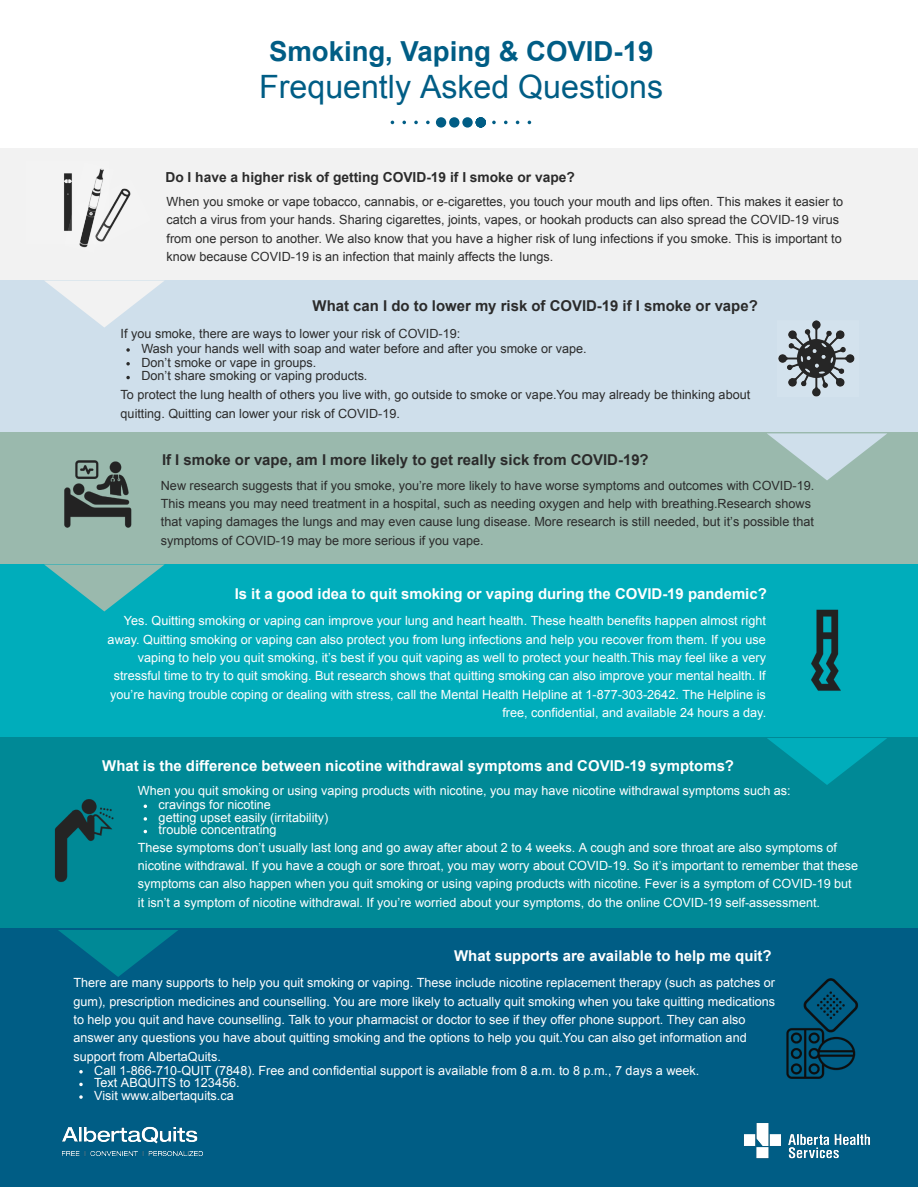
<style>
.page{position:relative;width:918px;height:1187px;background:#fff}
.page>*{position:absolute;margin:0;border:0;box-sizing:border-box;transform-origin:0 0}
.t1{font:32.1px "Arial";color:#005d85}
.t2{font:700 27.6px "Arial";color:#005d85}
.t3{font:700 15px "Arial";color:#fff}
.t4{font:700 15px "Arial";color:#2b2b2b}
.t5{font:700 13.8px "Arial";color:#2b2b2b}
.t6{font:12.6px/18.5px "Arial";color:#fff}
.t7{font:12.6px/18.5px "Arial";color:#2b2b2b}
</style>
<div class="page">
<svg style="left:391px;top:117px;width:140px;height:11px"></svg>
<div style="left:0;top:279px;width:918px;height:153px;background:#cfdfeb"></div>
<div style="left:0;top:148px;width:918px;height:131px;background:#f2f2f2"></div>
<img style="left:114px;top:188px;width:17px;height:35px">
<svg style="left:45px;top:280px;width:119px;height:47px"></svg>
<svg style="left:126px;top:348px;width:4px;height:4px"></svg>
<svg style="left:126px;top:362px;width:4px;height:3px"></svg>
<svg style="left:126px;top:376px;width:4px;height:3px"></svg>
<img style="left:64px;top:168px;width:50px;height:80px">
<img style="left:778px;top:321px;width:77px;height:76px">
<div style="left:0;top:432px;width:918px;height:132px;background:#9ab9ad"></div>
<div style="left:0;top:564px;width:918px;height:174px;background:#00adbb"></div>
<svg style="left:767px;top:433px;width:120px;height:47px"></svg>
<svg style="left:44px;top:564px;width:121px;height:47px"></svg>
<img style="left:64px;top:460px;width:68px;height:68px">
<img style="left:811px;top:609px;width:30px;height:82px">
<div style="left:0;top:738px;width:918px;height:194px;background:#008996"></div>
<div style="left:0;top:928px;width:918px;height:258px;background:#005d85"></div>
<svg style="left:767px;top:738px;width:120px;height:47px"></svg>
<svg style="left:58px;top:930px;width:120px;height:47px"></svg>
<svg style="left:144px;top:804px;width:3px;height:4px"></svg>
<svg style="left:79px;top:1070px;width:4px;height:3px"></svg>
<svg style="left:79px;top:1082px;width:4px;height:4px"></svg>
<svg style="left:79px;top:1095px;width:4px;height:3px"></svg>
<img style="left:744px;top:1123px;width:126px;height:35px">
<img style="left:55px;top:800px;width:59px;height:82px">
<img style="left:62px;top:1126px;width:141px;height:30px">
<img style="left:786px;top:1028px;width:70px;height:51px">
<img style="left:804px;top:978px;width:54px;height:54px">
<h2 class="t2" style="left:269px;top:36px;width:386px">Smoking, Vaping &amp; COVID-19</h2>
<h1 class="t1" style="left:259px;top:69px;width:405px">Frequently Asked Questions</h1>
<p class="t5" style="left:165px;top:169px;width:411px">Do I have a higher risk of getting COVID-19 if I smoke or vape?</p>
<p class="t7" style="left:167px;top:192px;width:678px">When you smoke or vape tobacco, cannabis, or e-cigarettes, you touch your mouth and lips often. This makes it easier to catch a virus from your hands. Sharing cigarettes, joints, vapes, or hookah products can also spread the COVID-19 virus from one person to another. We also know that you have a higher risk of lung infections if you smoke. This is important to know because COVID-19 is an infection that mainly affects the lungs.</p>
<p class="t4" style="left:313px;top:298px;width:447px">What can I do to lower my risk of COVID-19 if I smoke or vape?</p>
<p class="t7" style="left:121px;top:324px;width:341px">If you smoke, there are ways to lower your risk of COVID-19:</p>
<p class="t7" style="left:141px;top:341px;width:447px;line-height:13.8px">Wash your hands well with soap and water before and after you smoke or vape.<br>Don’t smoke or vape in groups.<br>Don’t share smoking or vaping products.</p>
<p class="t7" style="left:121px;top:385px;width:631px;line-height:19.5px">To protect the lung health of others you live with, go outside to smoke or vape.You may already be thinking about quitting. Quitting can lower your risk of COVID-19.</p>
<p class="t4" style="left:162px;top:452px;width:488px">If I smoke or vape, am I more likely to get really sick from COVID-19?</p>
<p class="t7" style="left:161px;top:476px;width:655px">New research suggests that if you smoke, you’re more likely to have worse symptoms and outcomes with COVID-19.<br>This means you may need treatment in a hospital, such as needing oxygen and help with breathing.Research shows that vaping damages the lungs and may even cause lung disease. More research is still needed, but it’s possible that symptoms of COVID-19 may be more serious if you vape.</p>
<p class="t3" style="left:235px;top:585px;width:534px">Is it a good idea to quit smoking or vaping during the COVID-19 pandemic?</p>
<p class="t6" style="left:108px;top:611px;width:660px;text-align:right">Yes. Quitting smoking or vaping can improve your lung and heart health. These health benefits happen almost right away. Quitting smoking or vaping can also protect you from lung infections and help you recover from them. If you use vaping to help you quit smoking, it’s best if you quit vaping as well to protect your health.This may feel like a very stressful time to try to quit smoking. But research shows that quitting smoking can also improve your mental health. If you’re having trouble coping or dealing with stress, call the Mental Health Helpline at 1-877-303-2642. The Helpline is free, confidential, and available 24 hours a day.</p>
<p class="t3" style="left:102px;top:757px;width:633px">What is the difference between nicotine withdrawal symptoms and COVID-19 symptoms?</p>
<p class="t6" style="left:138px;top:781px;width:654px">When you quit smoking or using vaping products with nicotine, you may have nicotine withdrawal symptoms such as:</p>
<p class="t6" style="left:159px;top:798px;width:171px;line-height:12.6px">cravings for nicotine<br>getting upset easily (irritability) trouble concentrating</p>
<p class="t6" style="left:138px;top:838px;width:722px">These symptoms don’t usually last long and go away after about 2 to 4 weeks. A cough and sore throat are also symptoms of nicotine withdrawal. If you have a cough or sore throat, you may worry about COVID-19. So it’s important to remember that these symptoms can also happen when you quit smoking or using vaping products with nicotine. Fever is a symptom of COVID-19 but it isn’t a symptom of nicotine withdrawal. If you’re worried about your symptoms, do the online COVID-19 self-assessment.</p>
<p class="t3" style="left:454px;top:947px;width:319px">What supports are available to help me quit?</p>
<p class="t6" style="left:74px;top:973px;width:703px">There are many supports to help you quit smoking or vaping. These include nicotine replacement therapy (such as patches or gum), prescription medicines and counselling. You are more likely to actually quit smoking when you take quitting medications to help you quit and have counselling. Talk to your pharmacist or doctor to see if they offer phone support. They can also answer any questions you have about quitting smoking and the options to help you quit.You can also get information and support from AlbertaQuits.</p>
<p class="t6" style="left:94px;top:1064px;width:607px;line-height:12.6px">Call 1-866-710-QUIT (7848). Free and confidential support is available from 8 a.m. to 8 p.m., 7 days a week.<br>Text ABQUITS to 123456.<br>Visit www.albertaquits.ca</p>
</div>
